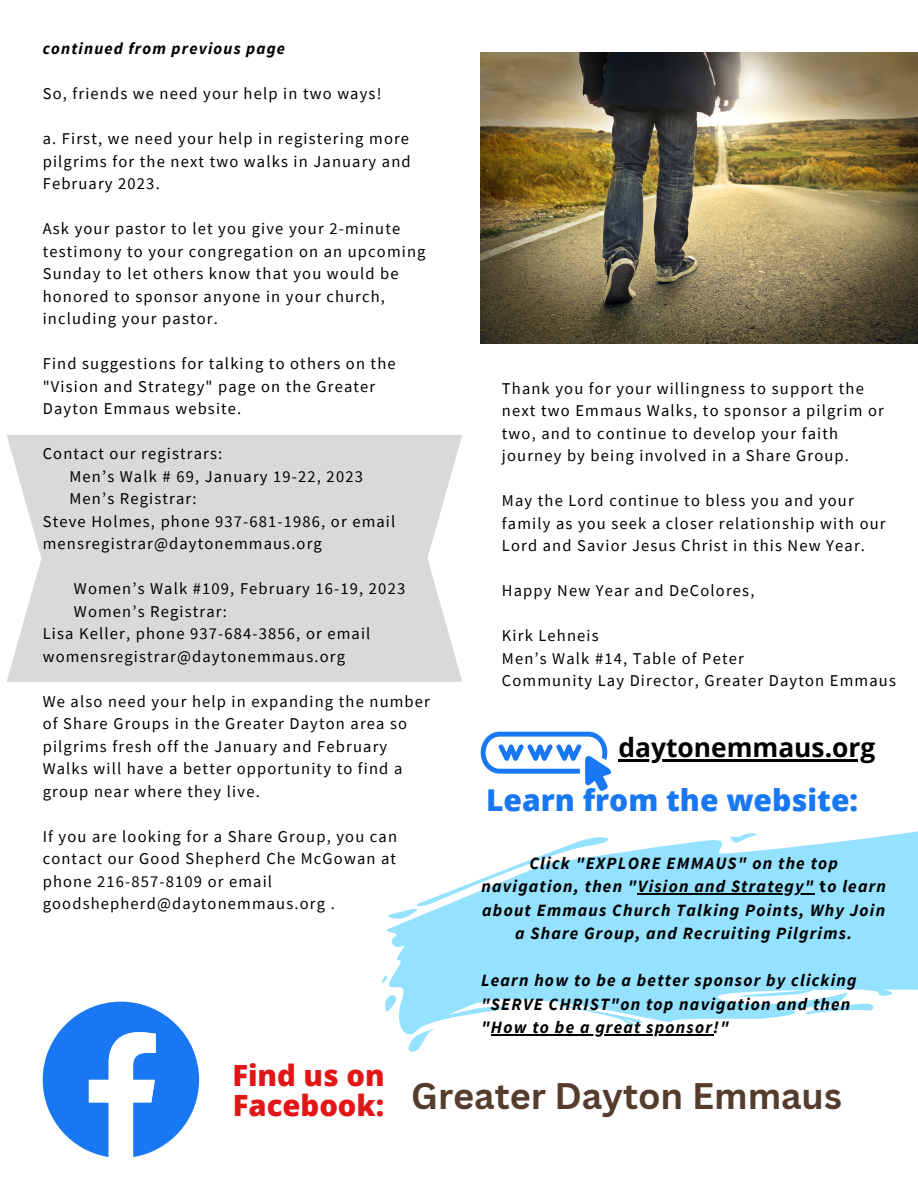
<style>
.page{position:relative;width:918px;height:1188px;background:#fff}
.page>*{position:absolute;margin:0;border:0;box-sizing:border-box;transform-origin:0 0}
.t1{font:700 36px "Canva Sans";color:#553d2e}
.t2{font:800 30px "Open Sans";color:#1877f2}
.t3{font:800 29.25px/29.2px "Open Sans";color:#e31617}
.t4{font:700 26.4px "Open Sans";color:#000}
.t5{font:italic 700 17.25px/23.4px "Source Sans Pro";letter-spacing:.07em;color:#000;text-align:center}
.t6{font:16.5px/22.5px "Source Sans Pro";letter-spacing:.07em;color:#000}
.t7{font:italic 700 16.5px "Source Sans Pro";letter-spacing:.07em;color:#000}
.s1{font-style:normal}
</style>
<div class="page">
<svg style="left:7px;top:435px;width:455px;height:247px;background:#dbdbdb"></svg>
<svg style="left:387px;top:831px;width:531px;height:205px;fill:#94e2ff"></svg>
<svg style="left:387px;top:832px;width:237px;height:87px"></svg>
<svg style="left:407px;top:1027px;width:34px;height:25px"></svg>
<svg style="left:385px;top:994px;width:13px;height:23px"></svg>
<svg style="left:382px;top:974px;width:6px;height:11px"></svg>
<svg style="left:730px;top:832px;width:31px;height:12px"></svg>
<svg style="left:805px;top:1002px;width:73px;height:14px"></svg>
<svg style="left:553px;top:1003px;width:92px;height:22px"></svg>
<svg style="left:481px;top:732px;width:130px;height:59px"></svg>
<svg style="left:43px;top:1002px;width:156px;height:155px"></svg>
<img style="left:480px;top:52px;width:438px;height:291px">
<hr style="left:638px;top:894px;width:177px;height:1px;background:#000">
<hr style="left:491px;top:1034px;width:222px;height:2px;background:#000">
<hr style="left:618px;top:759px;width:257px;height:3px;background:#000">
<p class="t7" style="left:43px;top:38px;width:244px">continued from previous page</p>
<p class="t6" style="left:43px;top:82px;width:340px">So, friends we need your help in two ways!</p>
<p class="t6" style="left:43px;top:127px;width:370px;text-align:justify">a. First, we need your help in registering more pilgrims for the next two walks in January and February 2023.</p>
<p class="t6" style="left:43px;top:217px;width:384px">Ask your pastor to let you give your 2-minute testimony to your congregation on an upcoming Sunday to let others know that you would be honored to sponsor anyone in your church, including your pastor.</p>
<p class="t6" style="left:43px;top:352px;width:354px">Find suggestions for talking to others on the "Vision and Strategy" page on the Greater<br>Dayton Emmaus website.</p>
<p class="t6" style="left:43px;top:442px;width:181px">Contact our registrars:</p>
<p class="t6" style="left:69px;top:465px;width:295px">Men’s Walk # 69, January 19-22, 2023</p>
<p class="t6" style="left:69px;top:487px;width:129px">Men’s Registrar:</p>
<p class="t6" style="left:43px;top:510px;width:354px">Steve Holmes, phone 937-681-1986, or email</p>
<p class="t6" style="left:43px;top:532px;width:281px">mensregistrar@daytonemmaus.org</p>
<p class="t6" style="left:74px;top:577px;width:333px">Women’s Walk #109, February 16-19, 2023</p>
<p class="t6" style="left:74px;top:600px;width:154px">Women’s Registrar:</p>
<p class="t6" style="left:43px;top:622px;width:329px">Lisa Keller, phone 937-684-3856, or email</p>
<p class="t6" style="left:43px;top:645px;width:304px">womensregistrar@daytonemmaus.org</p>
<p class="t6" style="left:43px;top:690px;width:389px">We also need your help in expanding the number of Share Groups in the Greater Dayton area so pilgrims fresh off the January and February Walks will have a better opportunity to find a group near where they live.</p>
<p class="t6" style="left:43px;top:825px;width:356px">If you are looking for a Share Group, you can contact our Good Shepherd Che McGowan at phone 216-857-8109 or email goodshepherd@daytonemmaus.org .</p>
<p class="t6" style="left:502px;top:377px;width:383px">Thank you for your willingness to support the next two Emmaus Walks, to sponsor a pilgrim or two, and to continue to develop your faith journey by being involved in a Share Group.</p>
<p class="t6" style="left:502px;top:489px;width:385px">May the Lord continue to bless you and your family as you seek a closer relationship with our<br>Lord and Savior Jesus Christ in this New Year.</p>
<p class="t6" style="left:502px;top:579px;width:254px">Happy New Year and DeColores,</p>
<p class="t6" style="left:502px;top:624px;width:396px">Kirk Lehneis<br>Men’s Walk #14, Table of Peter<br>Community Lay Director, Greater Dayton Emmaus</p>
<h3 class="t4" style="left:618px;top:729px;width:258px">daytonemmaus.org</h3>
<h2 class="t2" style="left:486px;top:779px;width:374px">Learn from the website:</h2>
<p class="t5" style="left:481px;top:851px;width:406px">Click "EXPLORE EMMAUS" on the top navigation, then "Vision and Strategy" <span class="s1">t</span>o learn about Emmaus Church Talking Points, Why Join a Share Group, and Recruiting Pilgrims.</p>
<p class="t5" style="left:481px;top:969px;width:377px;text-align:left">Learn how to be a better sponsor by clicking "SERVE CHRIST"on top navigation and then "How to be a great sponsor!"</p>
<h3 class="t3" style="left:232px;top:1061px;width:154px">Find us on<br>Facebook:</h3>
<h1 class="t1" style="left:411px;top:1070px;width:432px">Greater Dayton Emmaus</h1>
</div>
